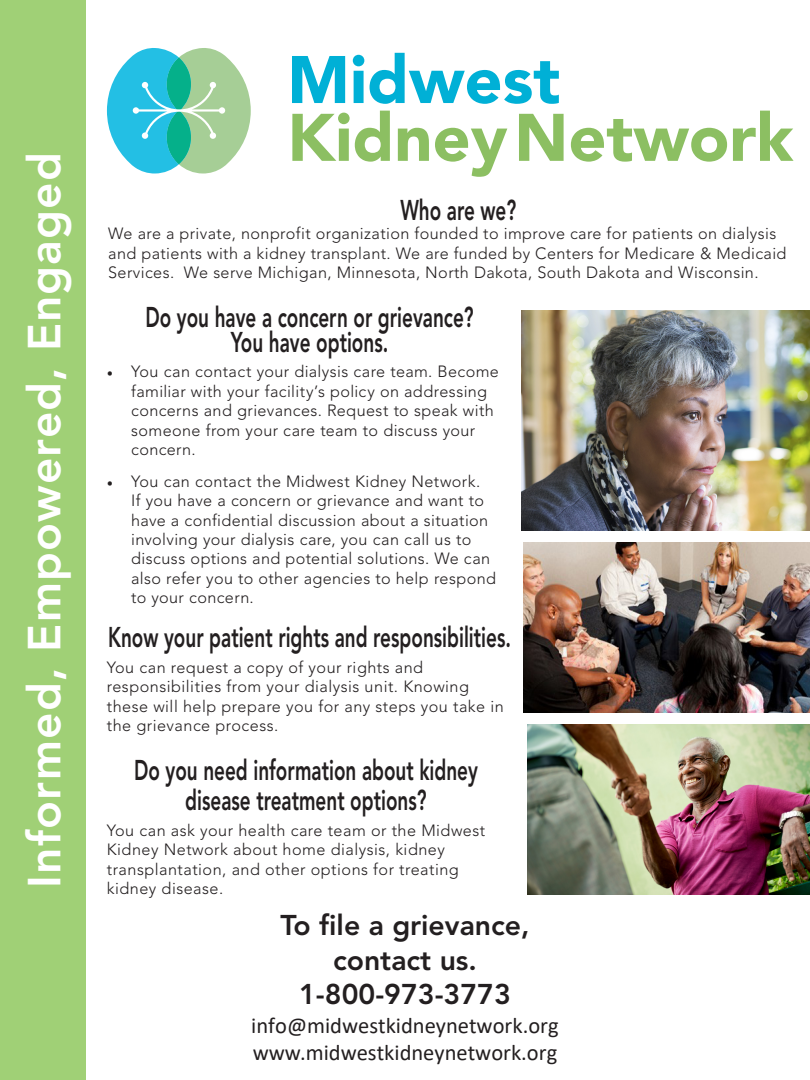
<style>
.page{position:relative;width:810px;height:1080px;background:#fff}
.page>*{position:absolute;margin:0;border:0;box-sizing:border-box;transform-origin:0 0}
.t1{font:800 45.94px "Avenir LT Std";letter-spacing:.025em;color:#fff}
.t2{font:800 28.38px/24.3px "Avenir LT Std";color:#231f20;text-align:center;scale:.67 1}
.t3{font:800 28.38px/34.1px "Avenir LT Std";color:#231f20;text-align:center}
.t4{font:22.5px/27px "Calibri";color:#231f20}
.t5{font:300 16.19px/19.4px "Avenir LT Std";letter-spacing:.025em;color:#231f20}
.s1{font-family:"Minion Pro";font-weight:400}
</style>
<div class="page">
<img style="left:528px;top:725px;width:282px;height:170px">
<img style="left:521px;top:311px;width:289px;height:219px">
<img style="left:523px;top:543px;width:287px;height:170px">
<div style="left:0;top:0;width:86px;height:1080px;background:#a0d076"></div>
<svg style="left:107px;top:48px;width:144px;height:126px"></svg>
<svg style="left:292px;top:56px;width:53px;height:47px"></svg>
<svg style="left:353px;top:55px;width:11px;height:48px"></svg>
<svg style="left:370px;top:53px;width:189px;height:51px"></svg>
<svg style="left:292px;top:111px;width:98px;height:51px"></svg>
<svg style="left:398px;top:128px;width:31px;height:33px"></svg>
<svg style="left:435px;top:128px;width:72px;height:49px"></svg>
<svg style="left:519px;top:114px;width:45px;height:47px"></svg>
<svg style="left:571px;top:119px;width:156px;height:43px"></svg>
<svg style="left:733px;top:111px;width:61px;height:50px"></svg>
<h1 class="t1" style="left:17px;top:888px;width:737px;rotate:-90deg">Informed, Empowered, Engaged</h1>
<h2 class="t2" style="left:400px;top:198px;width:175px">Who are we?</h2>
<p class="t5" style="left:108px;top:224px;width:680px">We are a private, nonprofit organization founded to improve care for patients on dialysis and patients with a kidney transplant. We are funded by Centers for Medicare &amp; Medicaid<br>Services. We serve Michigan, Minnesota, North Dakota, South Dakota and Wisconsin.</p>
<h2 class="t2" style="left:145px;top:305px;width:491px">Do you have a concern or grievance?<br>You have options.</h2>
<p class="t5" style="left:131px;top:362px;width:369px;text-indent:-24px"><span class="s1">•</span> You can contact your dialysis care team. Become familiar with your facility’s policy on addressing concerns and grievances. Request to speak with someone from your care team to discuss your concern.</p>
<p class="t5" style="left:131px;top:471px;width:366px;text-indent:-24px"><span class="s1">•</span> You can contact the Midwest Kidney Network.<br>If you have a concern or grievance and want to have a confidential discussion about a situation involving your dialysis care, you can call us to discuss options and potential solutions. We can also refer you to other agencies to help respond to your concern.</p>
<h2 class="t2" style="left:108px;top:625px;width:603px">Know your patient rights and responsibilities.</h2>
<p class="t5" style="left:107px;top:658px;width:398px">You can request a copy of your rights and responsibilities from your dialysis unit. Knowing these will help prepare you for any steps you take in the grievance process.</p>
<h2 class="t2" style="left:134px;top:755px;width:515px;line-height:30.4px">Do you need information about kidney disease treatment options?</h2>
<p class="t5" style="left:107px;top:820px;width:380px">You can ask your health care team or the Midwest Kidney Network about home dialysis, kidney transplantation, and other options for treating kidney disease.</p>
<h2 class="t3" style="left:280px;top:909px;width:251px">To file a grievance, contact us.<br>1-800-973-3773</h2>
<h3 class="t4" style="left:251px;top:1012px;width:309px">info@midwestkidneynetwork.org www.midwestkidneynetwork.org</h3>
</div>
